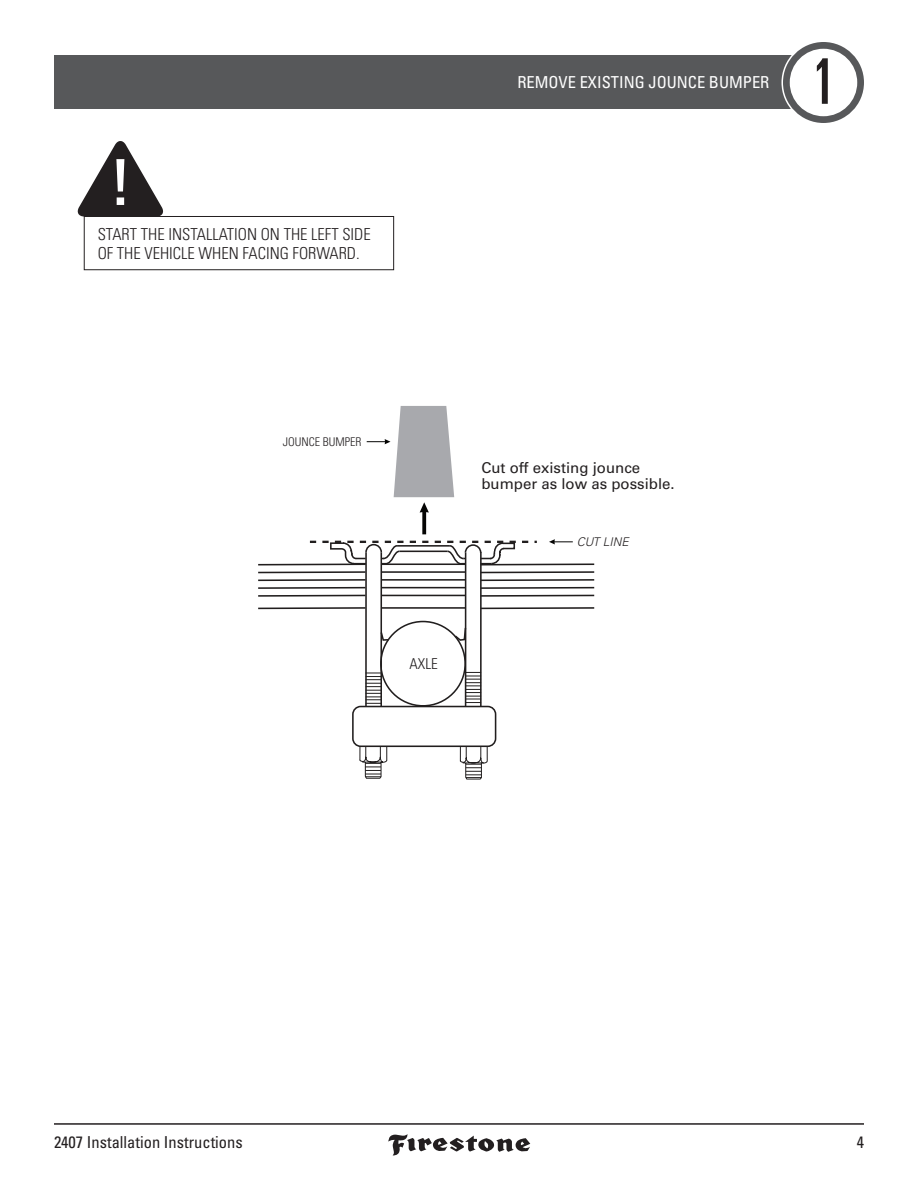
<style>
.page{position:relative;width:918px;height:1188px;background:#fff}
.page>*{position:absolute;margin:0;border:0;box-sizing:border-box;transform-origin:0 0}
.t1{font:ultra-condensed 63px "Univers LT Std";color:#231f20}
.t2{font:300 condensed 16.5px/19.8px "Univers LT Std";color:#231f20}
.t3{font:condensed 16.5px "Univers LT Std";color:#231f20}
.t4{font:condensed 16.5px "Univers LT Std";color:#fff}
.t5{font:15px/16.5px "Univers LT Std";color:#231f20}
.t6{font:300 condensed 15px "Univers LT Std";color:#231f20}
.t7{font:300 condensed 12px "Univers LT Std";color:#231f20}
.t8{font:italic 300 12px "Univers LT Std";color:#231f20}
</style>
<div class="page">
<hr style="left:54px;top:1123px;width:810px;height:2px;background:#231f20">
<svg style="left:388px;top:1134px;width:142px;height:22px"></svg>
<svg style="left:258px;top:544px;width:337px;height:66px"></svg>
<svg style="left:310px;top:541px;width:227px;height:239px"></svg>
<svg style="left:549px;top:539px;width:24px;height:5px"></svg>
<svg style="left:367px;top:406px;width:87px;height:128px"></svg>
<div style="left:54px;top:56px;width:783px;height:54px;background:#57585a"></div>
<div style="left:782px;top:40px;width:84px;height:84px;border:3px solid #fff;border-radius:50%"></div>
<div style="left:783px;top:42px;width:81px;height:81px;background:#57585a;border-radius:50%"></div>
<div style="left:790px;top:49px;width:67px;height:67px;background:#fff;border-radius:50%"></div>
<svg style="left:77px;top:141px;width:86px;height:76px"></svg>
<div style="left:84px;top:216px;width:310px;height:54px;border:1px solid #231f20"></div>
<p class="t2" style="left:98px;top:224px;width:275px">START THE INSTALLATION ON THE LEFT SIDE<br>OF THE VEHICLE WHEN FACING FORWARD.</p>
<p class="t4" style="left:517px;top:72px;width:254px">REMOVE EXISTING JOUNCE BUMPER</p>
<p class="t1" style="left:812px;top:46px;width:25px">1</p>
<p class="t7" style="left:283px;top:435px;width:80px">JOUNCE BUMPER</p>
<p class="t6" style="left:410px;top:654px;width:30px">AXLE</p>
<p class="t5" style="left:481px;top:459px;width:195px">Cut off existing jounce bumper as low as possible.</p>
<p class="t8" style="left:577px;top:534px;width:54px">CUT LINE</p>
<p class="t3" style="left:54px;top:1132px;width:190px">2407 Installation Instructions</p>
<p class="t3" style="left:857px;top:1132px;width:9px">4</p>
</div>
